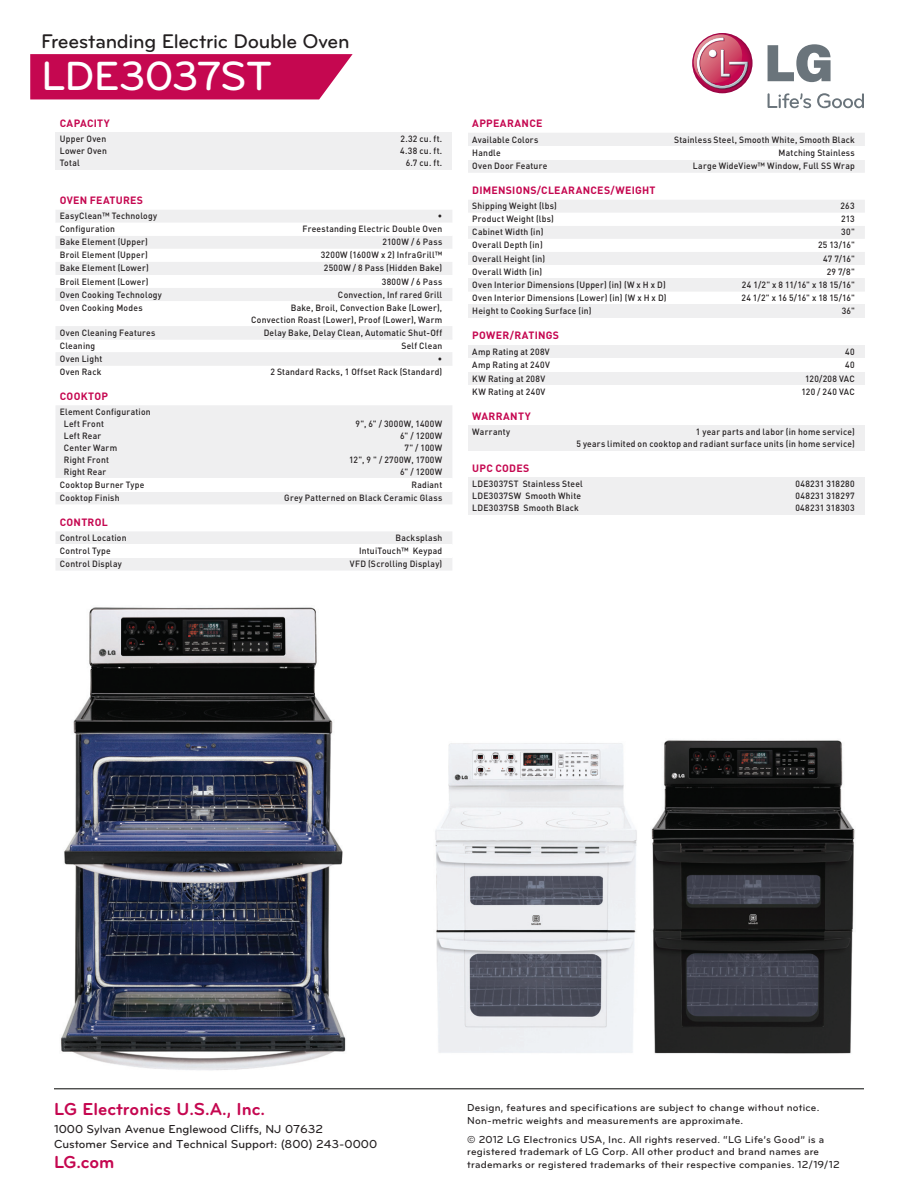
<style>
.page{position:relative;width:918px;height:1188px;background:#fff}
.page>*{position:absolute;margin:0;border:0;box-sizing:border-box;transform-origin:0 0}
.t1{font:500 42.3px "Bryant LG";letter-spacing:-.025em;color:#fff}
.t2{font:500 20.55px "Bryant LG";letter-spacing:-.015em;color:#231f20}
.t3{font:700 18px "Bryant Pro";color:#c50750}
.t4{font:500 12px/15px "Bryant Pro";color:#231f20}
.t5{font:500 10.5px/12.6px "Bryant Pro";letter-spacing:.02em;color:#231f20}
.t6{font:700 10.5px "DIN";letter-spacing:.025em;color:#c50750}
.t7{font:500 9px/12px "DIN";letter-spacing:.025em;color:#231f20;text-align:right;scale:.95 1}
.t8{font:500 9px "DIN";letter-spacing:-.015em;color:#231f20;scale:.95 1}
.t9{font:500 9px "DIN";letter-spacing:.045em;color:#231f20;scale:.95 1}
</style>
<div class="page">
<svg style="left:30px;top:54px;width:323px;height:45px"></svg>
<div style="left:56px;top:133px;width:396px;height:37px;background:#efeff0"></div>
<div style="left:56px;top:210px;width:396px;height:12px;background:#efeff0"></div>
<div style="left:56px;top:236px;width:396px;height:13px;background:#efeff0"></div>
<svg style="left:56px;top:262px;width:396px;height:103px"></svg>
<hr style="left:56px;top:339px;width:396px;height:1px;background:#efeff0">
<hr style="left:56px;top:365px;width:396px;height:1px;background:#efeff0">
<div style="left:56px;top:405px;width:396px;height:99px;background:#efeff0"></div>
<div style="left:56px;top:478px;width:396px;height:13px;background:#fff"></div>
<div style="left:56px;top:532px;width:396px;height:38px;background:#efeff0"></div>
<div style="left:56px;top:544px;width:396px;height:14px;background:#fff"></div>
<div style="left:468px;top:133px;width:397px;height:40px;background:#efeff0"></div>
<div style="left:468px;top:147px;width:397px;height:13px;background:#fff"></div>
<svg style="left:468px;top:200px;width:397px;height:91px"></svg>
<hr style="left:468px;top:291px;width:397px;height:1px;background:#efeff0">
<div style="left:468px;top:304px;width:397px;height:13px;background:#efeff0"></div>
<hr style="left:468px;top:317px;width:397px;height:1px;background:#efeff0">
<div style="left:468px;top:345px;width:397px;height:13px;background:#efeff0"></div>
<div style="left:468px;top:372px;width:397px;height:13px;background:#efeff0"></div>
<div style="left:468px;top:426px;width:397px;height:25px;background:#efeff0"></div>
<div style="left:468px;top:478px;width:397px;height:37px;background:#efeff0"></div>
<div style="left:692px;top:33px;width:60px;height:60px;background:#a40646;border-radius:30px"></div>
<svg style="left:692px;top:34px;width:57px;height:56px"></svg>
<svg style="left:768px;top:44px;width:63px;height:38px"></svg>
<svg style="left:768px;top:93px;width:43px;height:15px"></svg>
<svg style="left:817px;top:93px;width:47px;height:15px"></svg>
<hr style="left:54px;top:1089px;width:810px;height:1px;background:#040503">
<img style="left:61px;top:607px;width:285px;height:464px">
<img style="left:435px;top:743px;width:202px;height:310px">
<img style="left:651px;top:740px;width:204px;height:314px">
<h2 class="t2" style="left:41px;top:29px;width:310px">Freestanding Electric Double Oven</h2>
<h1 class="t1" style="left:41px;top:50px;width:233px">LDE3037ST</h1>
<p class="t6" style="left:60px;top:117px;width:52px">CAPACITY</p>
<p class="t7" style="left:60px;top:133px;width:50px">Upper Oven</p>
<p class="t7" style="left:400px;top:133px;width:46px">2.32 cu. ft.</p>
<p class="t7" style="left:60px;top:145px;width:51px">Lower Oven</p>
<p class="t7" style="left:400px;top:145px;width:46px">4.38 cu. ft.</p>
<p class="t7" style="left:60px;top:157px;width:22px">Total</p>
<p class="t7" style="left:406px;top:157px;width:40px">6.7 cu. ft.</p>
<p class="t6" style="left:60px;top:194px;width:85px">OVEN FEATURES</p>
<p class="t7" style="left:60px;top:210px;width:104px">EasyClean™ Technology</p>
<p class="t7" style="left:438px;top:210px;width:6px">•</p>
<p class="t7" style="left:60px;top:223px;width:60px">Configuration</p>
<p class="t7" style="left:303px;top:223px;width:149px">Freestanding Electric Double Oven</p>
<p class="t7" style="left:60px;top:236px;width:94px">Bake Element (Upper)</p>
<p class="t7" style="left:382px;top:236px;width:65px">2100W / 6 Pass</p>
<p class="t7" style="left:60px;top:249px;width:94px">Broil Element (Upper)</p>
<p class="t7" style="left:321px;top:249px;width:129px">3200W (1600W x 2) InfraGrill™</p>
<p class="t7" style="left:60px;top:262px;width:95px">Bake Element (Lower)</p>
<p class="t7" style="left:324px;top:262px;width:126px">2500W / 8 Pass (Hidden Bake)</p>
<p class="t7" style="left:60px;top:275px;width:95px">Broil Element (Lower)</p>
<p class="t7" style="left:382px;top:275px;width:65px">3800W / 6 Pass</p>
<p class="t7" style="left:60px;top:288px;width:109px">Oven Cooking Technology</p>
<p class="t7" style="left:338px;top:288px;width:111px">Convection, Inf rared Grill</p>
<p class="t7" style="left:60px;top:301px;width:89px">Oven Cooking Modes</p>
<p class="t7" style="left:251px;top:301px;width:203px">Bake, Broil, Convection Bake (Lower),<br>Convection Roast (Lower), Proof (Lower), Warm</p>
<p class="t7" style="left:60px;top:326px;width:102px">Oven Cleaning Features</p>
<p class="t7" style="left:264px;top:326px;width:190px">Delay Bake, Delay Clean, Automatic Shut-Off</p>
<p class="t7" style="left:60px;top:339px;width:39px">Cleaning</p>
<p class="t7" style="left:401px;top:339px;width:45px">Self Clean</p>
<p class="t7" style="left:60px;top:352px;width:46px">Oven Light</p>
<p class="t7" style="left:438px;top:352px;width:6px">•</p>
<p class="t7" style="left:60px;top:365px;width:45px">Oven Rack</p>
<p class="t7" style="left:270px;top:365px;width:182px">2 Standard Racks, 1 Offset Rack (Standard)</p>
<p class="t6" style="left:60px;top:389px;width:49px">COOKTOP</p>
<p class="t7" style="left:64px;top:405px;width:93px;text-align:left;text-indent:-4px">Element Configuration<br>Left Front</p>
<p class="t9" style="left:356px;top:418px;width:93px">9", 6" / 3000W, 1400W</p>
<p class="t7" style="left:64px;top:429px;width:41px">Left Rear</p>
<p class="t7" style="left:400px;top:429px;width:46px">6" / 1200W</p>
<p class="t7" style="left:64px;top:441px;width:58px">Center Warm</p>
<p class="t7" style="left:404px;top:441px;width:41px">7" / 100W</p>
<p class="t7" style="left:64px;top:453px;width:49px">Right Front</p>
<p class="t7" style="left:349px;top:453px;width:99px">12", 9 " / 2700W, 1700W</p>
<p class="t7" style="left:64px;top:465px;width:46px">Right Rear</p>
<p class="t7" style="left:400px;top:465px;width:46px">6" / 1200W</p>
<p class="t7" style="left:60px;top:478px;width:90px">Cooktop Burner Type</p>
<p class="t7" style="left:412px;top:478px;width:34px">Radiant</p>
<p class="t7" style="left:60px;top:491px;width:64px">Cooktop Finish</p>
<p class="t7" style="left:284px;top:491px;width:168px">Grey Patterned on Black Ceramic Glass</p>
<p class="t6" style="left:60px;top:515px;width:49px">CONTROL</p>
<p class="t7" style="left:60px;top:531px;width:72px">Control Location</p>
<p class="t7" style="left:396px;top:531px;width:51px">Backsplash</p>
<p class="t7" style="left:60px;top:545px;width:55px">Control Type</p>
<p class="t7" style="left:359px;top:545px;width:89px">IntuiTouch™ Keypad</p>
<p class="t7" style="left:60px;top:558px;width:67px">Control Display</p>
<p class="t7" style="left:350px;top:558px;width:99px">VFD (Scrolling Display)</p>
<p class="t6" style="left:472px;top:117px;width:57px">APPEARANCE</p>
<p class="t7" style="left:472px;top:133px;width:71px">Available Colors</p>
<p class="t7" style="left:674px;top:133px;width:192px">Stainless Steel, Smooth White, Smooth Black</p>
<p class="t7" style="left:472px;top:147px;width:31px">Handle</p>
<p class="t7" style="left:779px;top:147px;width:82px">Matching Stainless</p>
<p class="t7" style="left:472px;top:160px;width:80px">Oven Door Feature</p>
<p class="t7" style="left:693px;top:160px;width:172px">Large WideView™ Window, Full SS Wrap</p>
<p class="t6" style="left:472px;top:184px;width:184px">DI MENSIONS/CLEARANCES/WEIGHT</p>
<p class="t7" style="left:472px;top:200px;width:91px">Shipping Weight (lbs)</p>
<p class="t7" style="left:841px;top:200px;width:17px">263</p>
<p class="t7" style="left:472px;top:213px;width:87px">Product Weight (lbs)</p>
<p class="t7" style="left:841px;top:213px;width:16px">213</p>
<p class="t7" style="left:472px;top:226px;width:76px">Cabinet Width (in)</p>
<p class="t7" style="left:841px;top:226px;width:16px">30"</p>
<p class="t7" style="left:472px;top:239px;width:76px">Overall Depth (in)</p>
<p class="t7" style="left:818px;top:239px;width:40px">25 13/16"</p>
<p class="t7" style="left:472px;top:252px;width:78px">Overall Height (in)</p>
<p class="t7" style="left:823px;top:252px;width:35px">47 7/16"</p>
<p class="t7" style="left:472px;top:265px;width:75px">Overall Width (in)</p>
<p class="t7" style="left:827px;top:265px;width:31px">29 7/8"</p>
<p class="t7" style="left:472px;top:278px;width:205px">Oven Interior Dimensions (Upper) (in) (W x H x D)</p>
<p class="t8" style="left:742px;top:279px;width:120px">24 1/2" x 8 11/16" x 18 15/16"</p>
<p class="t7" style="left:472px;top:291px;width:206px">Oven Interior Dimensions (Lower) (in) (W x H x D)</p>
<p class="t8" style="left:741px;top:292px;width:121px">24 1/2" x 16 5/16" x 18 15/16"</p>
<p class="t7" style="left:472px;top:304px;width:127px">Height to Cooking Surface (in)</p>
<p class="t7" style="left:842px;top:304px;width:15px">36"</p>
<p class="t6" style="left:472px;top:329px;width:9px">POWER</p>
<p class="t6" style="left:510px;top:329px;width:36px">/RATINGS</p>
<p class="t7" style="left:472px;top:345px;width:83px">Amp Rating at 208V</p>
<p class="t7" style="left:845px;top:345px;width:12px">40</p>
<p class="t7" style="left:472px;top:359px;width:83px">Amp Rating at 240V</p>
<p class="t7" style="left:845px;top:359px;width:12px">40</p>
<p class="t7" style="left:472px;top:372px;width:78px">KW Rating at 208V</p>
<p class="t7" style="left:805px;top:372px;width:54px">120/208 VAC</p>
<p class="t7" style="left:472px;top:386px;width:78px">KW Rating at 240V</p>
<p class="t7" style="left:801px;top:386px;width:58px">120 / 240 VAC</p>
<p class="t6" style="left:472px;top:409px;width:53px">WARRANTY</p>
<p class="t7" style="left:472px;top:426px;width:41px">Warranty</p>
<p class="t7" style="left:576px;top:426px;width:295px">1 year parts and labor (in home service)<br>5 years limited on cooktop and radiant surface units (in home service)</p>
<p class="t6" style="left:472px;top:462px;width:59px">UPC CODES</p>
<p class="t7" style="left:472px;top:478px;width:118px">LDE3037ST Stainless Steel</p>
<p class="t7" style="left:796px;top:478px;width:64px">048231 318280</p>
<p class="t7" style="left:472px;top:490px;width:116px">LDE3037SW Smooth White</p>
<p class="t7" style="left:796px;top:490px;width:64px">048231 318297</p>
<p class="t7" style="left:472px;top:502px;width:114px">LDE3037SB Smooth Black</p>
<p class="t7" style="left:795px;top:502px;width:64px">048231 318303</p>
<h3 class="t3" style="left:54px;top:1098px;width:213px">LG Electronics U.S.A., Inc.</h3>
<h3 class="t4" style="left:54px;top:1122px;width:325px">1000 Sylvan Avenue Englewood Cliffs, NJ 07632<br>Customer Service and Technical Support: (800) 243-0000</h3>
<h3 class="t3" style="left:54px;top:1151px;width:62px">LG.com</h3>
<p class="t5" style="left:467px;top:1102px;width:354px">Design, features and specifications are subject to change without notice.<br>Non-metric weights and measurements are approximate.</p>
<p class="t5" style="left:467px;top:1133px;width:374px">© 2012 LG Electronics USA, Inc. All rights reserved. “LG Life’s Good” is a registered trademark of LG Corp. All other product and brand names are trademarks or registered trademarks of their respective companies. 12/19/12</p>
</div>
